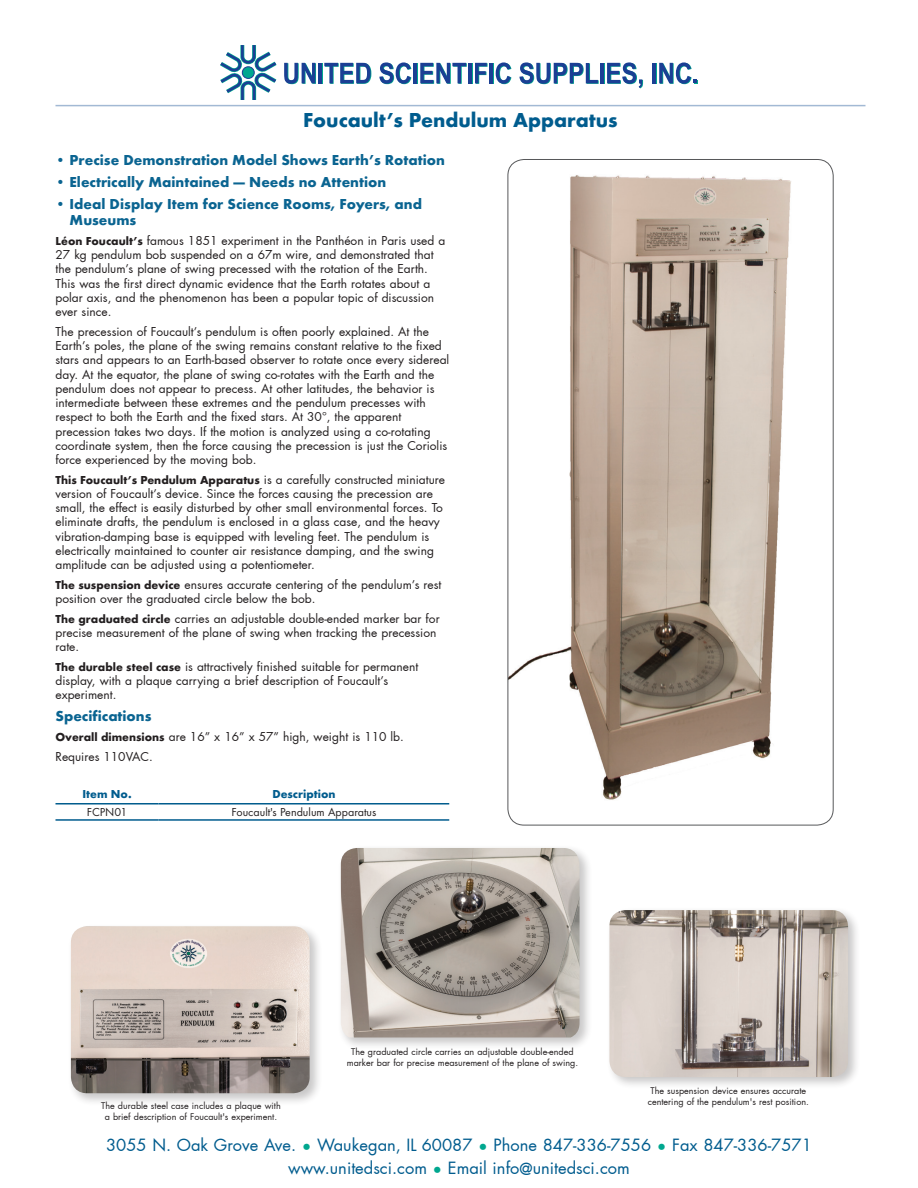
<style>
.page{position:relative;width:918px;height:1188px;background:#fff}
.page>*{position:absolute;margin:0;border:0;box-sizing:border-box;transform-origin:0 0}
.Ind_Product_Name{font:700 21px "Futura TOT";color:#005c8e}
.t1{font:16.5px/22.5px "Futura";color:#005c8e;text-align:center}
.AP_Feature_Headline{font:700 15px/16.5px "Futura TOT";color:#0a6491}
.Ind_Body_Copy{font:12px/14.2px "Futura";color:#231f20}
.Ind_Table_Body_Row{font:12px "Futura TOT Boo";color:#231f20}
.Ind_Table_Header_Row{font:700 12px "Futura TOT";color:#005c8e}
.Ind_Product_Caption{font:9px/10.5px "Futura";color:#231f20;text-align:center}
.s1{font-family:"Futura TOT";font-weight:700}
.s2{color:#00a78f}
</style>
<div class="page">
<hr style="left:320px;top:63px;width:3px;height:21px;background:#00a78f">
<hr style="left:414px;top:63px;width:4px;height:21px;background:#00a78f">
<hr style="left:469px;top:63px;width:3px;height:21px;background:#00a78f">
<hr style="left:490px;top:63px;width:4px;height:21px;background:#00a78f">
<hr style="left:601px;top:63px;width:4px;height:21px;background:#00a78f">
<hr style="left:653px;top:63px;width:4px;height:21px;background:#00a78f">
<svg style="left:220px;top:45px;width:96px;height:55px"></svg>
<hr style="left:319px;top:63px;width:3px;height:20px;background:#1b3f94">
<svg style="left:324px;top:63px;width:47px;height:21px"></svg>
<svg style="left:379px;top:62px;width:32px;height:22px"></svg>
<hr style="left:413px;top:63px;width:4px;height:20px;background:#1b3f94">
<svg style="left:420px;top:63px;width:47px;height:21px"></svg>
<hr style="left:468px;top:63px;width:4px;height:20px;background:#1b3f94">
<svg style="left:475px;top:63px;width:13px;height:21px"></svg>
<hr style="left:490px;top:63px;width:3px;height:20px;background:#1b3f94">
<svg style="left:496px;top:62px;width:15px;height:22px"></svg>
<svg style="left:519px;top:62px;width:80px;height:22px"></svg>
<hr style="left:600px;top:63px;width:4px;height:20px;background:#1b3f94">
<svg style="left:607px;top:62px;width:36px;height:26px"></svg>
<hr style="left:652px;top:63px;width:4px;height:20px;background:#1b3f94">
<svg style="left:659px;top:62px;width:39px;height:22px"></svg>
<img style="left:508px;top:159px;width:325px;height:666px">
<hr style="left:56px;top:105px;width:810px;height:1px;background:#a2b9d4">
<div style="left:337px;top:844px;width:256px;height:206px;background:#231f20;opacity:.25"></div>
<img style="left:341px;top:848px;width:239px;height:189px">
<div style="left:67px;top:923px;width:256px;height:183px;background:#231f20;opacity:.25"></div>
<img style="left:71px;top:926px;width:239px;height:167px">
<div style="left:606px;top:907px;width:255px;height:183px;background:#231f20;opacity:.25"></div>
<img style="left:609px;top:910px;width:239px;height:167px">
<hr style="left:56px;top:803px;width:103px;height:2px;background:#005c8e">
<hr style="left:159px;top:803px;width:290px;height:2px;background:#005c8e">
<hr style="left:56px;top:819px;width:103px;height:2px;background:#005c8e">
<hr style="left:159px;top:819px;width:290px;height:2px;background:#005c8e">
<p class="Ind_Product_Name" style="left:303px;top:107px;width:316px">Foucault’s Pendulum Apparatus</p>
<p class="AP_Feature_Headline" style="left:56px;top:151px;width:391px">• Precise Demonstration Model Shows Earth’s Rotation</p>
<p class="AP_Feature_Headline" style="left:56px;top:173px;width:332px">• Electrically Maintained — Needs no Attention</p>
<p class="AP_Feature_Headline" style="left:70px;top:195px;width:354px;text-indent:-14px">• Ideal Display Item for Science Rooms, Foyers, and<br>Museums</p>
<p class="Ind_Body_Copy" style="left:56px;top:233px;width:391px"><span class="s1">Léon Foucault’s</span> famous 1851 experiment in the Panthéon in Paris used a 27 kg pendulum bob suspended on a 67m wire, and demonstrated that the pendulum’s plane of swing precessed with the rotation of the Earth.<br>This was the first direct dynamic evidence that the Earth rotates about a polar axis, and the phenomenon has been a popular topic of discussion ever since.</p>
<p class="Ind_Body_Copy" style="left:56px;top:324px;width:395px">The precession of Foucault’s pendulum is often poorly explained. At the Earth’s poles, the plane of the swing remains constant relative to the fixed stars and appears to an Earth-based observer to rotate once every sidereal day. At the equator, the plane of swing co-rotates with the Earth and the pendulum does not appear to precess. At other latitudes, the behavior is intermediate between these extremes and the pendulum precesses with respect to both the Earth and the fixed stars. At 30°, the apparent precession takes two days. If the motion is analyzed using a co-rotating coordinate system, then the force causing the precession is just the Coriolis force experienced by the moving bob.</p>
<p class="Ind_Body_Copy" style="left:56px;top:472px;width:391px"><span class="s1">This Foucault’s Pendulum Apparatus</span> is a carefully constructed miniature version of Foucault’s device. Since the forces causing the precession are small, the effect is easily disturbed by other small environmental forces. To eliminate drafts, the pendulum is enclosed in a glass case, and the heavy vibration-damping base is equipped with leveling feet. The pendulum is electrically maintained to counter air resistance damping, and the swing amplitude can be adjusted using a potentiometer.</p>
<p class="Ind_Body_Copy" style="left:56px;top:577px;width:388px"><span class="s1">The suspension device</span> ensures accurate centering of the pendulum’s rest position over the graduated circle below the bob.</p>
<p class="Ind_Body_Copy" style="left:56px;top:611px;width:386px"><span class="s1">The graduated circle</span> carries an adjustable double-ended marker bar for precise measurement of the plane of swing when tracking the precession rate.</p>
<p class="Ind_Body_Copy" style="left:56px;top:659px;width:364px"><span class="s1">The durable steel case</span> is attractively finished suitable for permanent display, with a plaque carrying a brief description of Foucault’s experiment.</p>
<p class="AP_Feature_Headline" style="left:56px;top:708px;width:97px">Specifications</p>
<p class="Ind_Body_Copy" style="left:56px;top:730px;width:350px"><span class="s1">Overall dimensions</span> are 16” x 16” x 57” high, weight is 110 lb.</p>
<p class="Ind_Body_Copy" style="left:56px;top:749px;width:99px">Requires 110VAC.</p>
<p class="Ind_Table_Header_Row" style="left:82px;top:786px;width:51px">Item No.</p>
<p class="Ind_Table_Header_Row" style="left:272px;top:786px;width:65px">Description</p>
<p class="Ind_Table_Body_Row" style="left:87px;top:805px;width:42px">FCPN01</p>
<p class="Ind_Table_Body_Row" style="left:231px;top:805px;width:146px">Foucault's Pendulum Apparatus</p>
<p class="Ind_Product_Caption" style="left:101px;top:1101px;width:181px">The durable steel case includes a plaque with a brief description of Foucault's experiment.</p>
<p class="Ind_Product_Caption" style="left:347px;top:1047px;width:233px">The graduated circle carries an adjustable double-ended marker bar for precise measurement of the plane of swing.</p>
<p class="Ind_Product_Caption" style="left:648px;top:1086px;width:163px">The suspension device ensures accurate centering of the pendulum's rest position.</p>
<h2 class="t1" style="left:106px;top:1134px;width:707px">3055 N. Oak Grove Ave. <span class="s2">•</span> Waukegan, IL 60087 <span class="s2">•</span> Phone 847-336-7556 <span class="s2">•</span> Fax 847-336-7571 www.unitedsci.com <span class="s2">•</span> Email info@unitedsci.com</h2>
</div>
